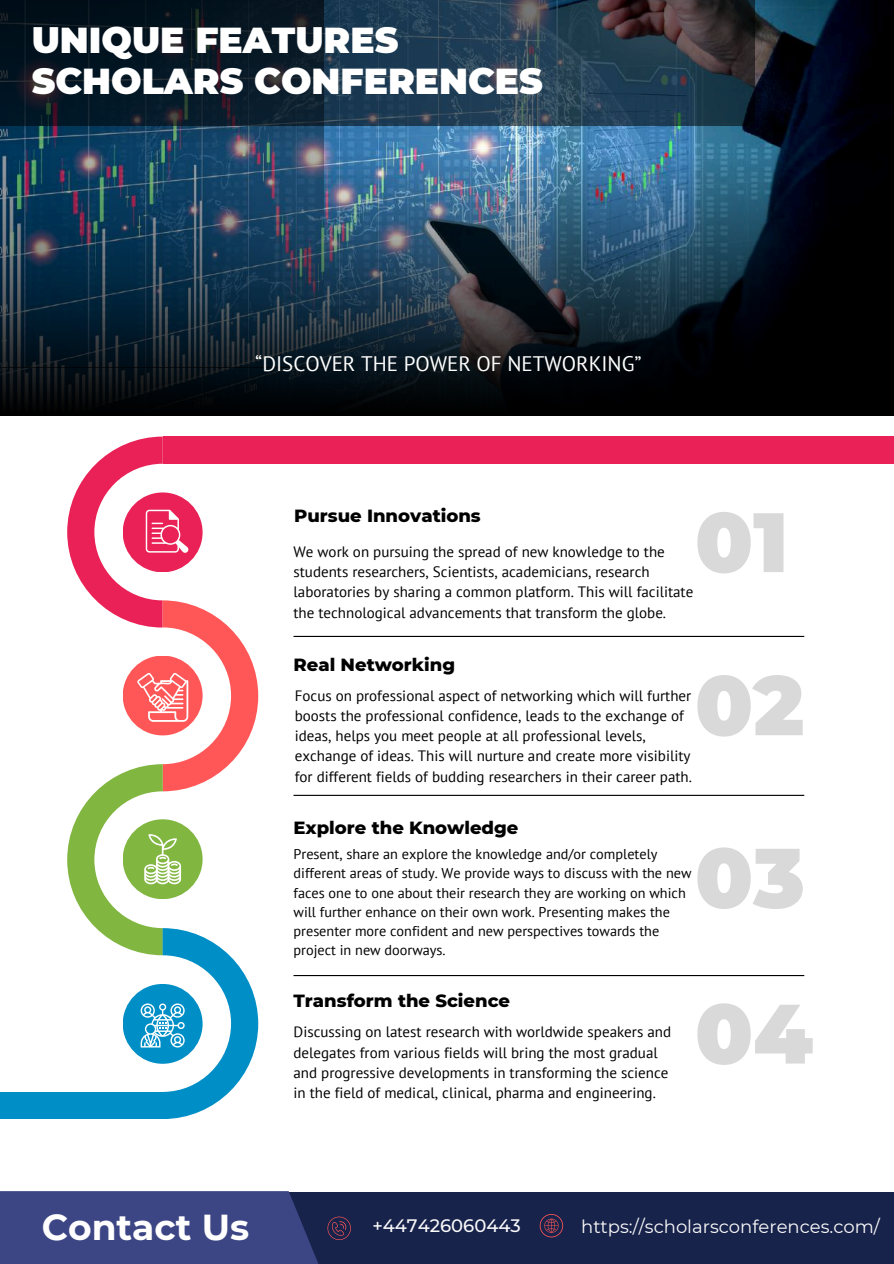
<style>
.page{position:relative;width:894px;height:1264px;background:#fff}
.page>*{position:absolute;margin:0;border:0;box-sizing:border-box;transform-origin:0 0}
.t1{font:900 84px/172.4px "Montserrat";color:#d9d9d9}
.t2{font:900 36px/41.7px "Montserrat";color:#fff}
.t3{font:700 36px "Montserrat";color:#fff}
.t4{font:21px "PT Sans";color:#fff}
.t5{font:800 18px "Montserrat";color:#000}
.t6{font:18px "Montserrat";color:#fafafa}
.t7{font:500 18px "Montserrat";color:#fafafa}
.t8{font:15px/20.2px "PT Sans";color:#000}
.t9{font:14.25px/19.2px "PT Sans";color:#000}
</style>
<div class="page">
<div style="left:163px;top:436px;width:730px;height:28px;background:#e92156"></div>
<div style="left:0;top:1092px;width:165px;height:27px;background:#008ec6"></div>
<img style="left:754px;top:0;width:139px;height:118px">
<img style="left:0;top:118px;width:893px;height:297px">
<img style="left:0;top:126px;width:323px;height:241px">
<svg style="left:67px;top:436px;width:191px;height:682px"></svg>
<hr style="left:293px;top:975px;width:511px;height:1px;background:#000">
<hr style="left:293px;top:794px;width:511px;height:2px;background:#000">
<hr style="left:293px;top:636px;width:511px;height:1px;background:#000">
<svg style="left:0;top:0;width:754px;height:126px;background:#1a2d3c"></svg>
<div style="left:208px;top:1191px;width:685px;height:72px;background:#18234b"></div>
<svg style="left:0;top:1191px;width:452px;height:72px;fill:#3d4685"></svg>
<svg style="left:539px;top:1214px;width:24px;height:23px"></svg>
<svg style="left:327px;top:1216px;width:24px;height:23px"></svg>
<h2 class="t2" style="left:32px;top:19px;width:512px">UNIQUE FEATURES<br>SCHOLARS CONFERENCES</h2>
<h3 class="t4" style="left:255px;top:350px;width:388px">“DISCOVER THE POWER OF NETWORKING”</h3>
<p class="t5" style="left:294px;top:504px;width:188px">Pursue Innovations</p>
<p class="t8" style="left:293px;top:541px;width:372px">We work on pursuing the spread of new knowledge to the students researchers, Scientists, academicians, research</p>
<h1 class="t1" style="left:694px;top:456px;width:95px">01</h1>
<p class="t8" style="left:293px;top:582px;width:401px">laboratories by sharing a common platform. This will facilitate the technological advancements that transform the globe.</p>
<p class="t5" style="left:293px;top:653px;width:163px">Real Networking</p>
<h1 class="t1" style="left:694px;top:619px;width:111px">02<br>03</h1>
<p class="t8" style="left:295px;top:685px;width:398px">Focus on professional aspect of networking which will further boosts the professional confidence, leads to the exchange of ideas, helps you meet people at all professional levels, exchange of ideas. This will nurture and create more visibility for different fields of budding researchers in their career path.</p>
<p class="t5" style="left:293px;top:817px;width:226px">Explore the Knowledge</p>
<p class="t9" style="left:293px;top:844px;width:399px">Present, share an explore the knowledge and/or completely different areas of study. We provide ways to discuss with the new faces one to one about their research they are working on which will further enhance on their own work. Presenting makes the presenter more confident and new perspectives towards the project in new doorways.</p>
<p class="t5" style="left:293px;top:989px;width:218px">Transform the Science</p>
<p class="t8" style="left:293px;top:1021px;width:379px">Discussing on latest research with worldwide speakers and delegates from various fields will bring the most gradual and progressive developments in transforming the science in the field of medical, clinical, pharma and engineering.</p>
<h1 class="t1" style="left:694px;top:947px;width:119px">04</h1>
<h2 class="t3" style="left:42px;top:1204px;width:209px">Contact Us</h2>
<p class="t7" style="left:372px;top:1213px;width:150px">+447426060443</p>
<p class="t6" style="left:581px;top:1215px;width:300px">https://scholarsconferences.com/</p>
</div>
